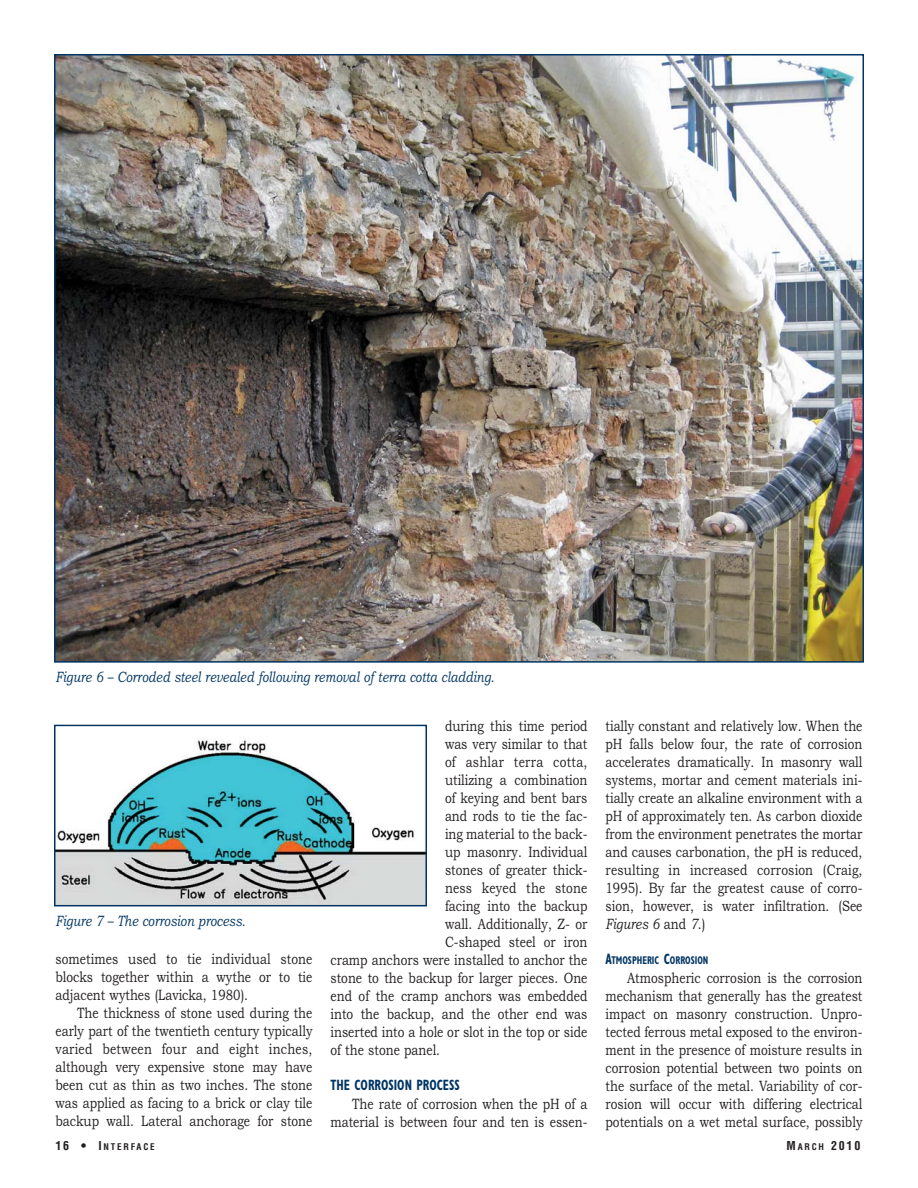
<style>
.page{position:relative;width:918px;height:1188px;background:#fff}
.page>*{position:absolute;margin:0;border:0;box-sizing:border-box;transform-origin:0 0}
.t1{font:15px/18px "Bookman Old Style";color:#231f20;text-align:justify;scale:.8 1}
.t2{font:italic 15px "Bookman Old Style";color:#003563;scale:.8 1}
.t3{font:700 condensed 15px "Gill Sans";color:#003563;scale:.8 1}
.t4{font:700 condensed 12px "Helvetica";color:#231f20}
.t5{font:700 condensed 11.25px "Gill Sans";color:#003563;scale:.8 1}
.t6{font:700 condensed 9px "Helvetica";letter-spacing:.2em;color:#231f20}
.s1{font-size:12px}
.s2{font-style:italic}
.s3{font-size:15px}
.s4{font-size:9px}
</style>
<div class="page">
<img style="left:57px;top:57px;width:804px;height:603px">
<img style="left:57px;top:739px;width:367px;height:164px">
<div style="left:54px;top:725px;width:373px;height:181px;border:2px solid #003563"></div>
<p class="t2" style="left:56px;top:672px;width:550px">Figure 6 – Corroded steel revealed following removal of terra cotta cladding.</p>
<p class="t2" style="left:56px;top:915px;width:239px">Figure 7 – The corrosion process.</p>
<p class="t1" style="left:56px;top:951px;width:323px">sometimes used to tie individual stone blocks together within a wythe or to tie adjacent wythes (Lavicka, 1980).</p>
<p class="t1" style="left:56px;top:1005px;width:323px;text-indent:22px">The thickness of stone used during the early part of the twentieth century typically varied between four and eight inches, although very expensive stone may have been cut as thin as two inches. The stone was applied as facing to a brick or clay tile backup wall. Lateral anchorage for stone</p>
<h6 class="t6" style="left:56px;top:1144px;width:101px"><span class="s1">16 • I</span>NTERFACE</h6>
<p class="t1" style="left:445px;top:718px;width:180px">during this time period was very similar to that of ashlar terra cotta, utilizing a combination of keying and bent bars and rods to tie the fac&shy;ing material to the back&shy;up masonry. Individual stones of greater thick&shy;ness keyed the stone facing into the backup wall. Additionally, Z- or C-shaped steel or iron</p>
<p class="t1" style="left:331px;top:952px;width:323px">cramp anchors were installed to anchor the stone to the backup for larger pieces. One end of the cramp anchors was embedded into the backup, and the other end was inserted into a hole or slot in the top or side of the stone panel.</p>
<h5 class="t3" style="left:331px;top:1080px;width:163px">THE CORROSION PROCESS</h5>
<p class="t1" style="left:331px;top:1096px;width:323px;text-align:right">The rate of corrosion when the pH of a material is between four and ten is essen-</p>
<p class="t1" style="left:606px;top:718px;width:323px">tially constant and relatively low. When the pH falls below four, the rate of corrosion accelerates dramatically. In masonry wall systems, mortar and cement materials ini&shy;tially create an alkaline environment with a pH of approximately ten. As carbon dioxide from the environment penetrates the mortar and causes carbonation, the pH is reduced, resulting in increased corrosion (Craig, 1995). By far the greatest cause of corro&shy;sion, however, is water infiltration. (See <span class="s2">Figures 6</span> and <span class="s2">7</span>.)</p>
<p class="t5" style="left:606px;top:957px;width:130px"><span class="s3">A</span>TMOSPHERIC <span class="s3">C</span>ORROSION</p>
<p class="t1" style="left:606px;top:970px;width:323px;text-indent:22px">Atmospheric corrosion is the corrosion mechanism that generally has the greatest impact on masonry construction. Un pro - tected ferrous metal exposed to the environ&shy;ment in the presence of moisture results in corrosion potential between two points on the surface of the metal. Variability of cor&shy;rosion will occur with differing electrical potentials on a wet metal surface, possibly</p>
<p class="t4" style="left:787px;top:1141px;width:75px">M<span class="s4">ARCH</span> 2010</p>
</div>
